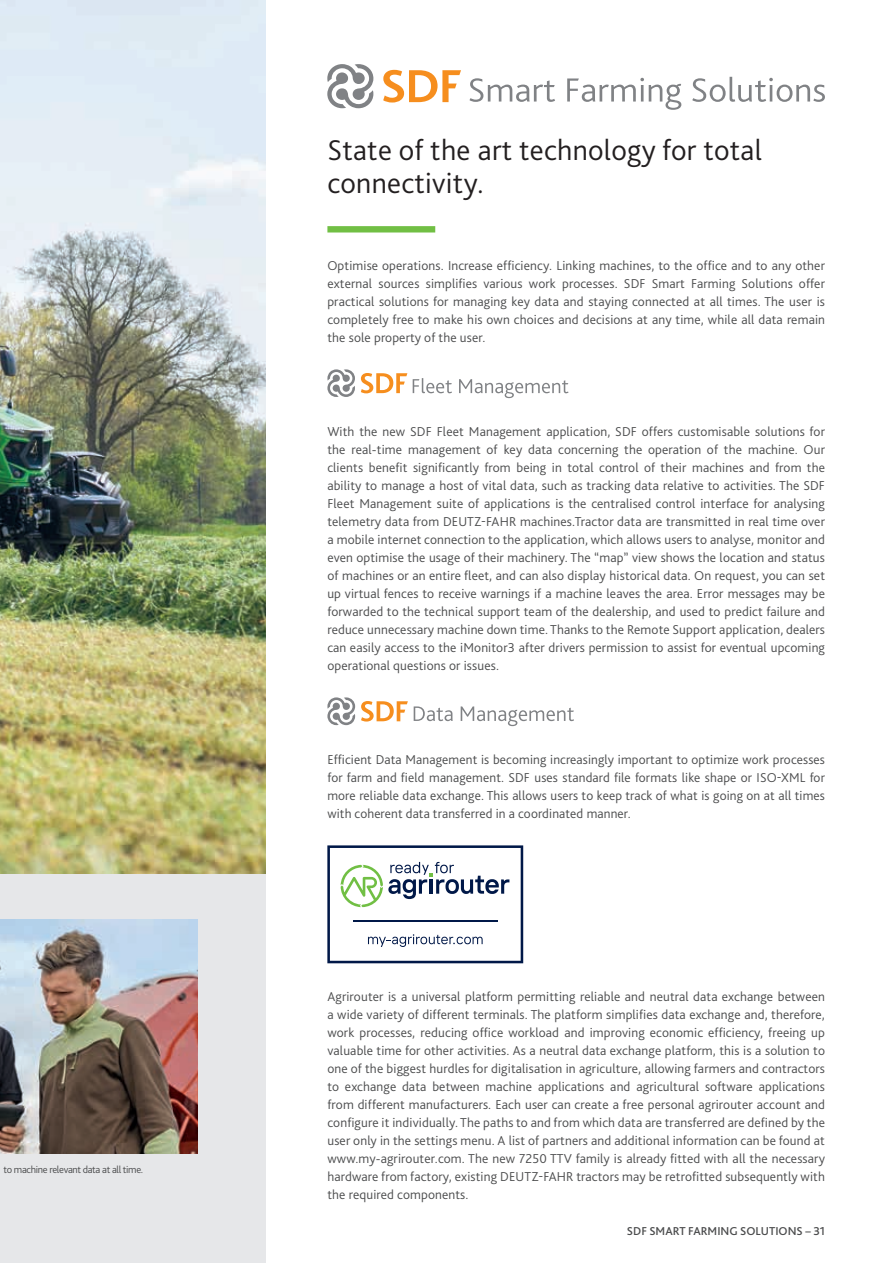
<style>
.page{position:relative;width:893px;height:1263px;background:#fff}
.page>*{position:absolute;margin:0;border:0;box-sizing:border-box;transform-origin:0 0}
.t1{font:300 30px/33px "Bliss Pro";letter-spacing:.01em;color:#231f20}
.t2{font:300 13.5px/18px "Bliss Pro";letter-spacing:.01em;color:#4b4c4d;text-align:justify}
.t3{font:500 12px "Bliss Pro";color:#4b4c4d}
.t4{font:300 10.5px "Bliss Pro";letter-spacing:-.03em;color:#4b4c4d}
</style>
<div class="page">
<div style="left:0;top:874px;width:266px;height:389px;background:#e6e7e9"></div>
<img style="left:0;top:0;width:266px;height:874px">
<img style="left:0;top:919px;width:198px;height:234px">
<svg style="left:413px;top:378px;width:155px;height:20px"></svg>
<svg style="left:361px;top:373px;width:46px;height:20px"></svg>
<svg style="left:327px;top:369px;width:28px;height:28px"></svg>
<svg style="left:361px;top:701px;width:47px;height:20px"></svg>
<svg style="left:327px;top:697px;width:28px;height:28px"></svg>
<svg style="left:414px;top:706px;width:39px;height:15px"></svg>
<svg style="left:461px;top:706px;width:113px;height:20px"></svg>
<svg style="left:383px;top:70px;width:78px;height:33px"></svg>
<svg style="left:327px;top:64px;width:47px;height:44px"></svg>
<svg style="left:469px;top:78px;width:86px;height:24px"></svg>
<svg style="left:567px;top:78px;width:114px;height:32px"></svg>
<svg style="left:692px;top:77px;width:133px;height:25px"></svg>
<svg style="left:327px;top:845px;width:196px;height:118px"></svg>
<div style="left:327px;top:226px;width:108px;height:6px;background:#71bf44"></div>
<p class="t4" style="left:3px;top:1162px;width:141px">to machine relevant data at all time.</p>
<h1 class="t1" style="left:327px;top:134px;width:436px">State of the art technology for total connectivity.</h1>
<p class="t2" style="left:327px;top:256px;width:499px">Optimise operations. Increase efficiency. Linking machines, to the office and to any other external sources simplifies various work processes. SDF Smart Farming Solutions offer practical solutions for managing key data and staying connected at all times. The user is completely free to make his own choices and decisions at any time, while all data remain the sole property of the user.</p>
<p class="t2" style="left:327px;top:422px;width:499px">With the new SDF Fleet Management application, SDF offers customisable solutions for the real-time management of key data concerning the operation of the machine. Our clients benefit significantly from being in total control of their machines and from the ability to manage a host of vital data, such as tracking data relative to activities. The SDF Fleet Management suite of applications is the centralised control interface for analysing telemetry data from DEUTZ-FAHR machines.Tractor data are transmitted in real time over a mobile internet connection to the application, which allows users to analyse, monitor and even optimise the usage of their machinery. The “map” view shows the location and status of machines or an entire fleet, and can also display historical data. On request, you can set up virtual fences to receive warnings if a machine leaves the area. Error messages may be forwarded to the technical support team of the dealership, and used to predict failure and reduce unnecessary machine down time. Thanks to the Remote Support application, dealers can easily access to the iMonitor3 after drivers permission to assist for eventual upcoming operational questions or issues.</p>
<p class="t2" style="left:327px;top:750px;width:499px">Efficient Data Management is becoming increasingly important to optimize work processes for farm and field management. SDF uses standard file formats like shape or ISO-XML for more reliable data exchange. This allows users to keep track of what is going on at all times with coherent data transferred in a coordinated manner.</p>
<p class="t2" style="left:327px;top:987px;width:499px">Agrirouter is a universal platform permitting reliable and neutral data exchange between a wide variety of different terminals. The platform simplifies data exchange and, therefore, work processes, reducing office workload and improving economic efficiency, freeing up valuable time for other activities. As a neutral data exchange platform, this is a solution to one of the biggest hurdles for digitalisation in agriculture, allowing farmers and contractors to exchange data between machine applications and agricultural software applications from different manufacturers. Each user can create a free personal agrirouter account and configure it individually. The paths to and from which data are transferred are defined by the user only in the settings menu. A list of partners and additional information can be found at www.my-agrirouter.com. The new 7250 TTV family is already fitted with all the necessary hardware from factory, existing DEUTZ-FAHR tractors may be retrofitted subsequently with the required components.</p>
<p class="t3" style="left:627px;top:1223px;width:199px">SDF SMART FARMING SOLUTIONS – 31</p>
</div>
